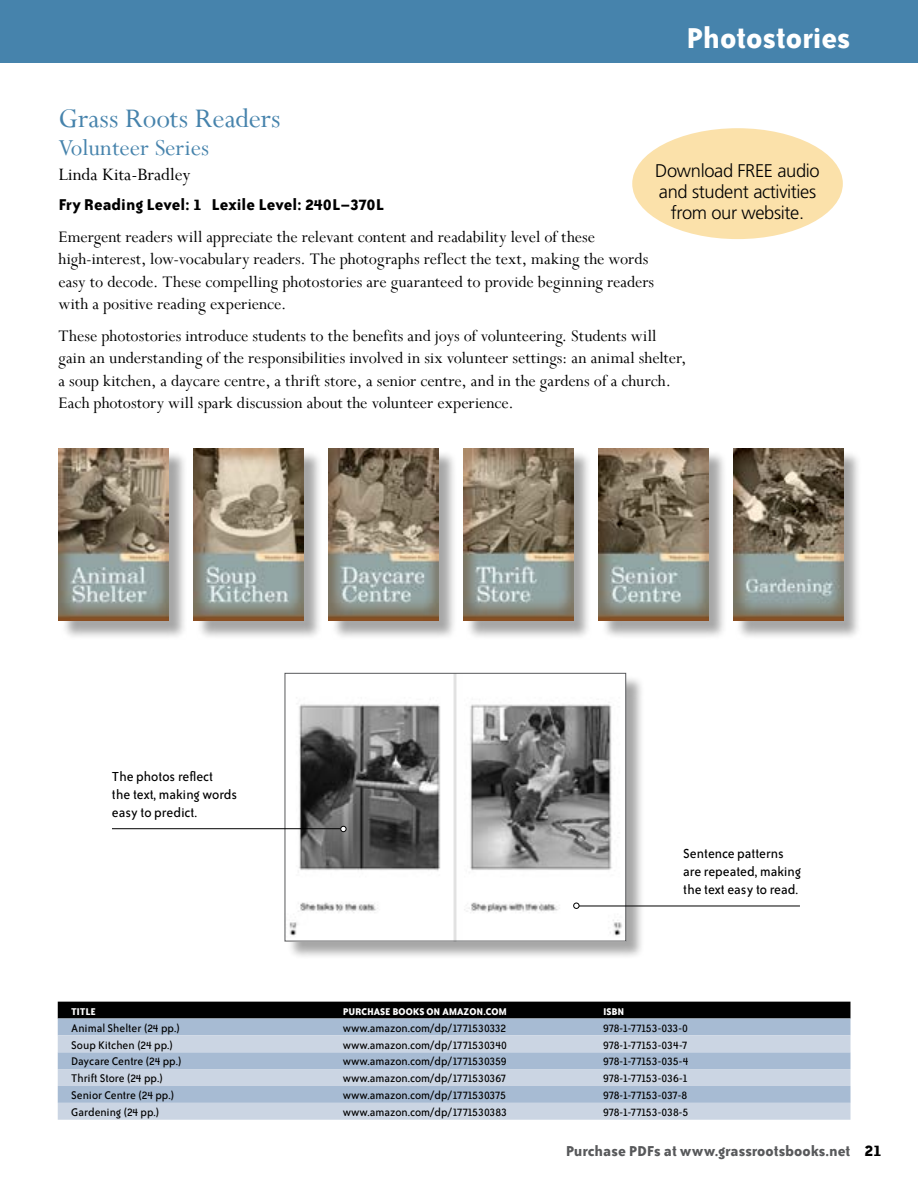
<style>
.page{position:relative;width:918px;height:1188px;background:#fff}
.page>*{position:absolute;margin:0;border:0;box-sizing:border-box;transform-origin:0 0}
.t1{font:700 33px "Bailey Sans ITC";color:#fff}
.t2{font:30px "Perpetua";color:#4683ac}
.t3{font:25.5px "Perpetua";color:#4683ac}
.t4{font:19.5px "Perpetua";color:#000}
.t5{font:300 18.3px/21.1px "Frutiger LT Std";letter-spacing:-.02em;color:#000;text-align:center}
.t6{font:18px/22.5px "Perpetua";color:#000}
.t7{font:700 18px "Bailey Sans ITC";color:#000}
.t8{font:700 16.5px "Bailey Sans ITC";color:#58595b}
.t9{font:15px/18px "Bailey Sans ITC";color:#000}
.t10{font:12.75px "Bailey Sans ITC";color:#000}
.t11{font:12.75px "Bailey Sans ITC";letter-spacing:-.035em;color:#000}
.t12{font:12.75px "Bailey Sans ITC";letter-spacing:-.04em;color:#000}
.t13{font:700 11.25px "Bailey Sans ITC";color:#fff}
.s1{font-size:18px;color:#000}
</style>
<div class="page">
<div style="left:0;top:0;width:918px;height:63px;background:#4683ac"></div>
<div style="left:58px;top:1002px;width:792px;height:17px;background:#000"></div>
<div style="left:58px;top:1019px;width:792px;height:16px;background:#a7bbd3"></div>
<svg style="left:58px;top:1035px;width:792px;height:85px;background:#bdcbdc"></svg>
<div style="left:61px;top:451px;width:126px;height:189px;background:#000;opacity:.35"></div>
<img style="left:58px;top:448px;width:111px;height:173px">
<div style="left:331px;top:451px;width:126px;height:189px;background:#000;opacity:.35"></div>
<img style="left:329px;top:448px;width:109px;height:173px">
<div style="left:196px;top:451px;width:126px;height:189px;background:#000;opacity:.35"></div>
<img style="left:193px;top:448px;width:110px;height:173px">
<div style="left:466px;top:451px;width:126px;height:189px;background:#000;opacity:.35"></div>
<img style="left:463px;top:448px;width:110px;height:173px">
<div style="left:601px;top:451px;width:126px;height:189px;background:#000;opacity:.35"></div>
<img style="left:598px;top:448px;width:110px;height:173px">
<div style="left:736px;top:451px;width:126px;height:189px;background:#000;opacity:.35"></div>
<img style="left:733px;top:448px;width:110px;height:173px">
<div style="left:287px;top:676px;width:357px;height:283px;background:#000;opacity:.35"></div>
<img style="left:287px;top:675px;width:337px;height:264px">
<div style="left:285px;top:673px;width:341px;height:268px;border:1px solid #58595b"></div>
<hr style="left:579px;top:906px;width:221px;height:1px;background:#000">
<svg style="left:573px;top:903px;width:6px;height:6px"></svg>
<hr style="left:112px;top:828px;width:229px;height:1px;background:#000">
<svg style="left:340px;top:826px;width:6px;height:6px"></svg>
<div style="left:632px;top:128px;width:211px;height:111px;background:#fbe1aa;border-radius:50%"></div>
<h1 class="t1" style="left:686px;top:21px;width:166px">Photostories</h1>
<h2 class="t2" style="left:58px;top:99px;width:224px">Grass Roots Readers</h2>
<h3 class="t3" style="left:58px;top:132px;width:152px">Volunteer Series</h3>
<p class="t4" style="left:58px;top:162px;width:134px">Linda Kita-Bradley</p>
<p class="t7" style="left:58px;top:195px;width:327px">Fry Reading Level: 1 Lexile Level: 240L–370L</p>
<p class="t6" style="left:58px;top:225px;width:597px">Emergent readers will appreciate the relevant content and readability level of these high-interest, low-vocabulary readers. The photographs reflect the text, making the words easy to decode. These compelling photostories are guaranteed to provide beginning readers with a positive reading experience.</p>
<p class="t6" style="left:58px;top:324px;width:629px">These photostories introduce students to the benefits and joys of volunteering. Students will gain an understanding of the responsibilities involved in six volunteer settings: an animal shelter, a soup kitchen, a daycare centre, a thrift store, a senior centre, and in the gardens of a church.<br>Each photostory will spark discussion about the volunteer experience.</p>
<p class="t5" style="left:655px;top:160px;width:166px">Download FREE audio and student activities from our website.</p>
<p class="t9" style="left:112px;top:768px;width:127px">The photos reflect<br>the text, making words easy to predict.</p>
<p class="t9" style="left:683px;top:845px;width:119px">Sentence patterns are repeated, making the text easy to read.</p>
<p class="t13" style="left:71px;top:1005px;width:26px">TITLE</p>
<p class="t13" style="left:343px;top:1005px;width:166px">PURCHASE BOOKS ON AMAZON.COM</p>
<p class="t13" style="left:603px;top:1005px;width:23px">ISBN</p>
<p class="t10" style="left:71px;top:1021px;width:110px">Animal Shelter (24 pp.)</p>
<p class="t10" style="left:343px;top:1021px;width:165px">www.amazon.com/dp/1771530332</p>
<p class="t12" style="left:603px;top:1021px;width:87px">978-1-77153-033-0</p>
<p class="t10" style="left:71px;top:1038px;width:103px">Soup Kitchen (24 pp.)</p>
<p class="t10" style="left:343px;top:1038px;width:166px">www.amazon.com/dp/1771530340</p>
<p class="t11" style="left:603px;top:1038px;width:86px">978-1-77153-034-7</p>
<p class="t10" style="left:71px;top:1055px;width:112px">Daycare Centre (24 pp.)</p>
<p class="t10" style="left:343px;top:1055px;width:165px">www.amazon.com/dp/1771530359</p>
<p class="t11" style="left:603px;top:1055px;width:87px">978-1-77153-035-4</p>
<p class="t10" style="left:71px;top:1072px;width:93px">Thrift Store (24 pp.)</p>
<p class="t10" style="left:343px;top:1072px;width:165px">www.amazon.com/dp/1771530367</p>
<p class="t11" style="left:603px;top:1072px;width:86px">978-1-77153-036-1</p>
<p class="t10" style="left:71px;top:1089px;width:105px">Senior Centre (24 pp.)</p>
<p class="t10" style="left:343px;top:1089px;width:165px">www.amazon.com/dp/1771530375</p>
<p class="t12" style="left:603px;top:1089px;width:86px">978-1-77153-037-8</p>
<p class="t10" style="left:71px;top:1105px;width:90px">Gardening (24 pp.)</p>
<p class="t10" style="left:343px;top:1105px;width:166px">www.amazon.com/dp/1771530383</p>
<p class="t11" style="left:603px;top:1105px;width:87px">978-1-77153-038-5</p>
<p class="t8" style="left:566px;top:1142px;width:318px">Purchase PDFs at www.grassrootsbooks.net <span class="s1">21</span></p>
</div>
